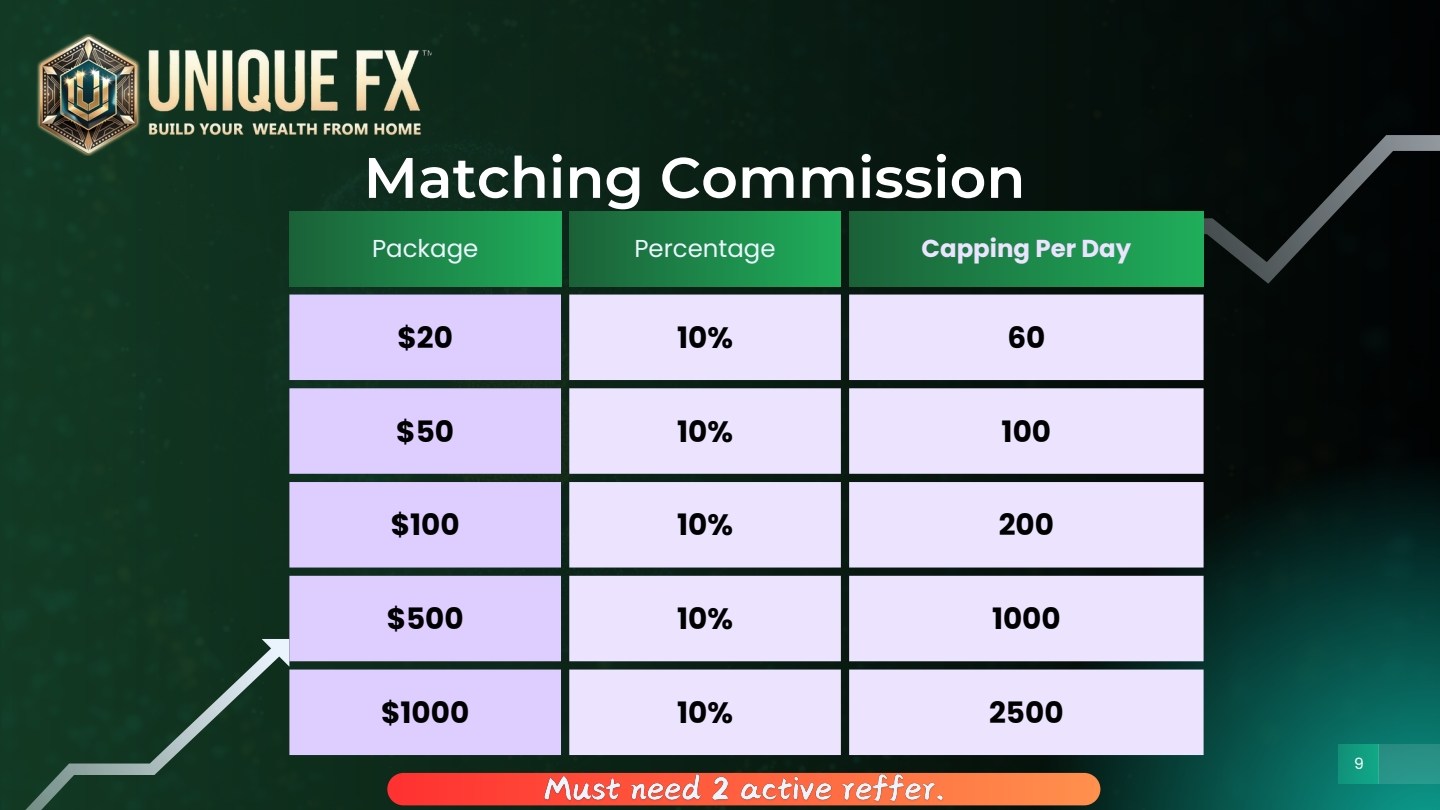
<style>
.page{position:relative;width:1440px;height:810px;background:#fff}
.page>*{position:absolute;margin:0;border:0;box-sizing:border-box;transform-origin:0 0}
.t1{font:600 57px "Montserrat";color:#fff}
.t2{font:700 29.5px "Poppins";color:#000}
.t3{font:24.5px "Poppins";color:#ebf5fe}
.t4{font:700 24.5px "Poppins";color:#ece3ff}
.t5{font:15.5px "Poppins";color:#fff}
</style>
<div class="page">
<img style="left:0;top:0;width:1440px;height:810px">
<svg style="left:1034px;top:454px;width:406px;height:356px"></svg>
<div style="left:1378px;top:744px;width:62px;height:40px;background:#299287"></div>
<div style="left:1115px;top:0;width:325px;height:284px;background:#030908"></div>
<svg style="left:0;top:639px;width:289px;height:171px;fill:#113621"></svg>
<svg style="left:289px;top:295px;width:272px;height:460px;fill:#decdff"></svg>
<svg style="left:569px;top:295px;width:635px;height:460px;fill:#ece3ff"></svg>
<div style="left:289px;top:211px;width:272px;height:75px;background:linear-gradient(to right,#1b6138,#1fae5b)"></div>
<div style="left:569px;top:211px;width:272px;height:75px;background:linear-gradient(to right,#1b6138,#1fae5b)"></div>
<div style="left:849px;top:211px;width:355px;height:75px;background:linear-gradient(to right,#1b6138,#1fae5b)"></div>
<svg style="left:387px;top:773px;width:713px;height:32px"></svg>
<img style="left:540px;top:771px;width:407px;height:36px">
<img style="left:37px;top:34px;width:395px;height:122px">
<p class="t1" style="left:364px;top:143px;width:663px">Matching Commission</p>
<p class="t3" style="left:372px;top:231px;width:108px">Package</p>
<p class="t3" style="left:634px;top:231px;width:143px">Percentage</p>
<p class="t4" style="left:921px;top:231px;width:211px">Capping Per Day</p>
<h1 class="t2" style="left:398px;top:317px;width:57px">$20</h1>
<p class="t2" style="left:677px;top:317px;width:57px">10%</p>
<p class="t2" style="left:1007px;top:317px;width:39px">60</p>
<p class="t2" style="left:396px;top:411px;width:59px">$50</p>
<p class="t2" style="left:677px;top:411px;width:57px">10%</p>
<p class="t2" style="left:1002px;top:411px;width:51px">100</p>
<p class="t2" style="left:391px;top:504px;width:70px">$100</p>
<p class="t2" style="left:677px;top:504px;width:57px">10%</p>
<p class="t2" style="left:999px;top:504px;width:57px">200</p>
<p class="t2" style="left:387px;top:598px;width:78px">$500</p>
<p class="t2" style="left:677px;top:598px;width:57px">10%</p>
<p class="t2" style="left:992px;top:598px;width:70px">1000</p>
<p class="t2" style="left:381px;top:692px;width:90px">$1000</p>
<p class="t2" style="left:677px;top:692px;width:57px">10%</p>
<p class="t2" style="left:989px;top:692px;width:76px">2500</p>
<p class="t5" style="left:1354px;top:753px;width:11px">9</p>
</div>
